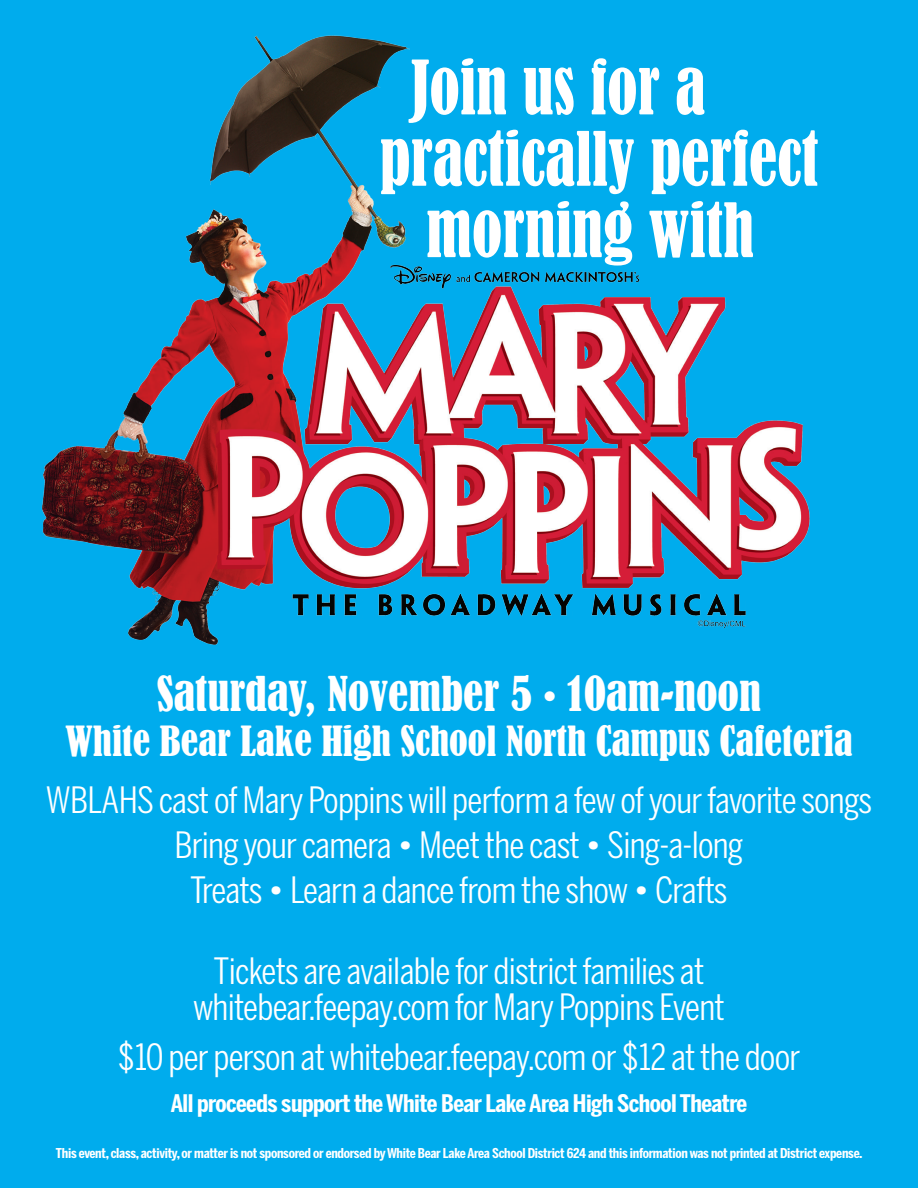
<style>
.page{position:relative;width:918px;height:1188px;background:#00aced}
.page>*{position:absolute;margin:0;border:0;box-sizing:border-box;transform-origin:0 0}
.t1{font:condensed 69.6px "Bernard";color:#fff;scale:.91 1}
.t2{font:condensed 45px "Bernard";color:#fff}
.t3{font:condensed 39px "Bernard";color:#fff}
.t4{font:36px/36px "Benton Sans Comp";letter-spacing:-.02em;color:#fff;text-align:center;scale:1.08 1}
.t5{font:700 24px "Benton Sans Comp";letter-spacing:-.02em;color:#fff;scale:1.08 1}
.t6{font:700 13.5px "Benton Sans Comp";letter-spacing:-.02em;color:#fff;scale:1.08 1}
</style>
<div class="page">
<img style="left:42px;top:35px;width:768px;height:610px">
<p class="t1" style="left:410px;top:47px;width:326px">Join us for a</p>
<p class="t1" style="left:380px;top:119px;width:484px">practically perfect</p>
<p class="t1" style="left:426px;top:190px;width:362px">morning with</p>
<p class="t2" style="left:157px;top:668px;width:606px">Saturday, November 5 • 10am-noon</p>
<p class="t3" style="left:65px;top:719px;width:789px">White Bear Lake High School North Campus Cafeteria</p>
<p class="t4" style="left:46px;top:782px;width:767px">WBLAHS cast of Mary Poppins will perform a few of your favorite songs</p>
<p class="t4" style="left:174px;top:827px;width:528px">Bring your camera • Meet the cast • Sing-a-long</p>
<p class="t4" style="left:190px;top:872px;width:499px">Treats • Learn a dance from the show • Crafts</p>
<p class="t4" style="left:193px;top:953px;width:494px">Tickets are available for district families at whitebear.feepay.com for Mary Poppins Event</p>
<p class="t4" style="left:118px;top:1039px;width:634px">$10 per person at whitebear.feepay.com or $12 at the door</p>
<p class="t5" style="left:171px;top:1089px;width:535px">All proceeds support the White Bear Lake Area High School Theatre</p>
<p class="t6" style="left:56px;top:1145px;width:748px">This event, class, activity, or matter is not sponsored or endorsed by White Bear Lake Area School District 624 and this information was not printed at District expense.</p>
</div>
